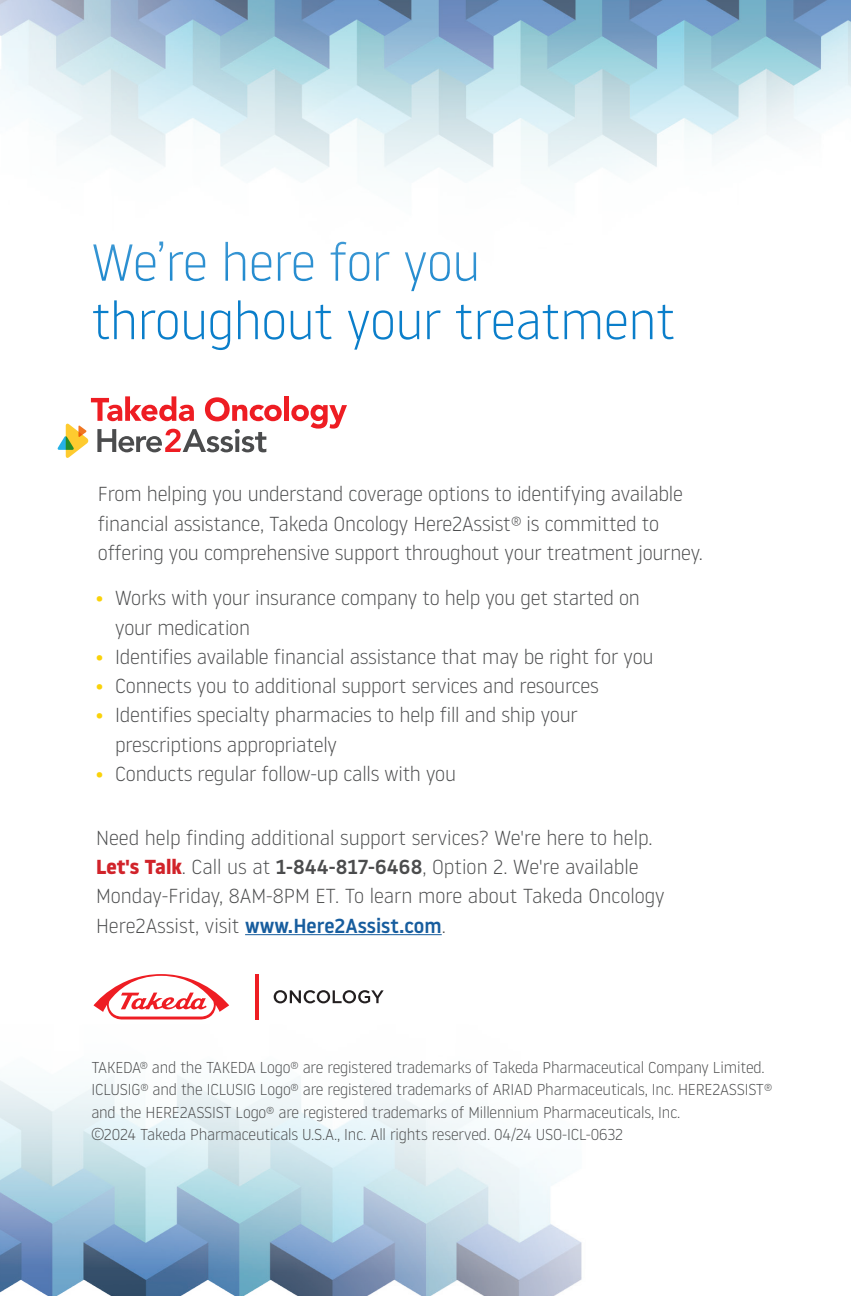
<style>
.page{position:relative;width:851px;height:1296px;background:#fff}
.page>*{position:absolute;margin:0;border:0;box-sizing:border-box;transform-origin:0 0}
.Estilo_de_parágrafo_1{font:300 51.75px/58.5px "Noway";letter-spacing:-.01em;color:#0a7eca}
.Estilo_de_parágrafo_1-2{font:300 20.25px/29.2px "Noway";letter-spacing:-.01em;color:#4b4c4d}
.Estilo_de_parágrafo_1-3{font:300 15.75px/22.5px "Noway";letter-spacing:-.01em;color:#4b4c4d}
.s1{color:#fad209}
.s2{font-weight:700;color:#d1232a}
.s3{font-weight:500}
.s4{font-weight:500;color:#175d9e}
</style>
<div class="page">
<img style="left:0;top:1075px;width:582px;height:221px">
<svg style="left:274px;top:990px;width:109px;height:13px"></svg>
<svg style="left:93px;top:974px;width:136px;height:46px"></svg>
<hr style="left:256px;top:974px;width:3px;height:45px;background:#ee1d23">
<svg style="left:58px;top:396px;width:224px;height:62px"></svg>
<div style="left:284px;top:396px;width:5px;height:25px;background:#ee1d23"></div>
<svg style="left:291px;top:405px;width:56px;height:24px"></svg>
<img style="left:0;top:0;width:850px;height:181px">
<hr style="left:245px;top:934px;width:196px;height:1px;background:#175d9e">
<p class="Estilo_de_parágrafo_1" style="left:92px;top:231px;width:585px">We’re here for you throughout your treatment</p>
<p class="Estilo_de_parágrafo_1-2" style="left:98px;top:479px;width:606px">From helping you understand coverage options to identifying available financial assistance, Takeda Oncology Here2Assist® is committed to offering you comprehensive support throughout your treatment journey.</p>
<p class="Estilo_de_parágrafo_1-2" style="left:115px;top:583px;width:526px;text-indent:-19px"><span class="s1">•</span> Works with your insurance company to help you get started on your medication</p>
<p class="Estilo_de_parágrafo_1-2" style="left:96px;top:641px;width:559px"><span class="s1">•</span> Identifies available financial assistance that may be right for you</p>
<p class="Estilo_de_parágrafo_1-2" style="left:96px;top:670px;width:504px"><span class="s1">•</span> Connects you to additional support services and resources</p>
<p class="Estilo_de_parágrafo_1-2" style="left:115px;top:700px;width:464px;text-indent:-19px"><span class="s1">•</span> Identifies specialty pharmacies to help fill and ship your prescriptions appropriately</p>
<p class="Estilo_de_parágrafo_1-2" style="left:96px;top:758px;width:362px"><span class="s1">•</span> Conducts regular follow-up calls with you</p>
<p class="Estilo_de_parágrafo_1-2" style="left:96px;top:822px;width:570px">Need help finding additional support services? We're here to help.<br><span class="s2">Let's Talk</span>. Call us at <span class="s3">1-844-817-6468</span>, Option 2. We're available Monday-Friday, 8AM-8PM ET. To learn more about Takeda Oncology Here2Assist, visit <span class="s4">www.Here2Assist.com</span>.</p>
<p class="Estilo_de_parágrafo_1-3" style="left:91px;top:1055px;width:682px">TAKEDA® and the TAKEDA Logo® are registered trademarks of Takeda Pharmaceutical Company Limited.<br>ICLUSIG® and the ICLUSIG Logo® are registered trademarks of ARIAD Pharmaceuticals, Inc. HERE2ASSIST® and the HERE2ASSIST Logo® are registered trademarks of Millennium Pharmaceuticals, Inc.</p>
<p class="Estilo_de_parágrafo_1-3" style="left:91px;top:1122px;width:533px">©2024 Takeda Pharmaceuticals U.S.A., Inc. All rights reserved. 04/24 USO-ICL-0632</p>
</div>
